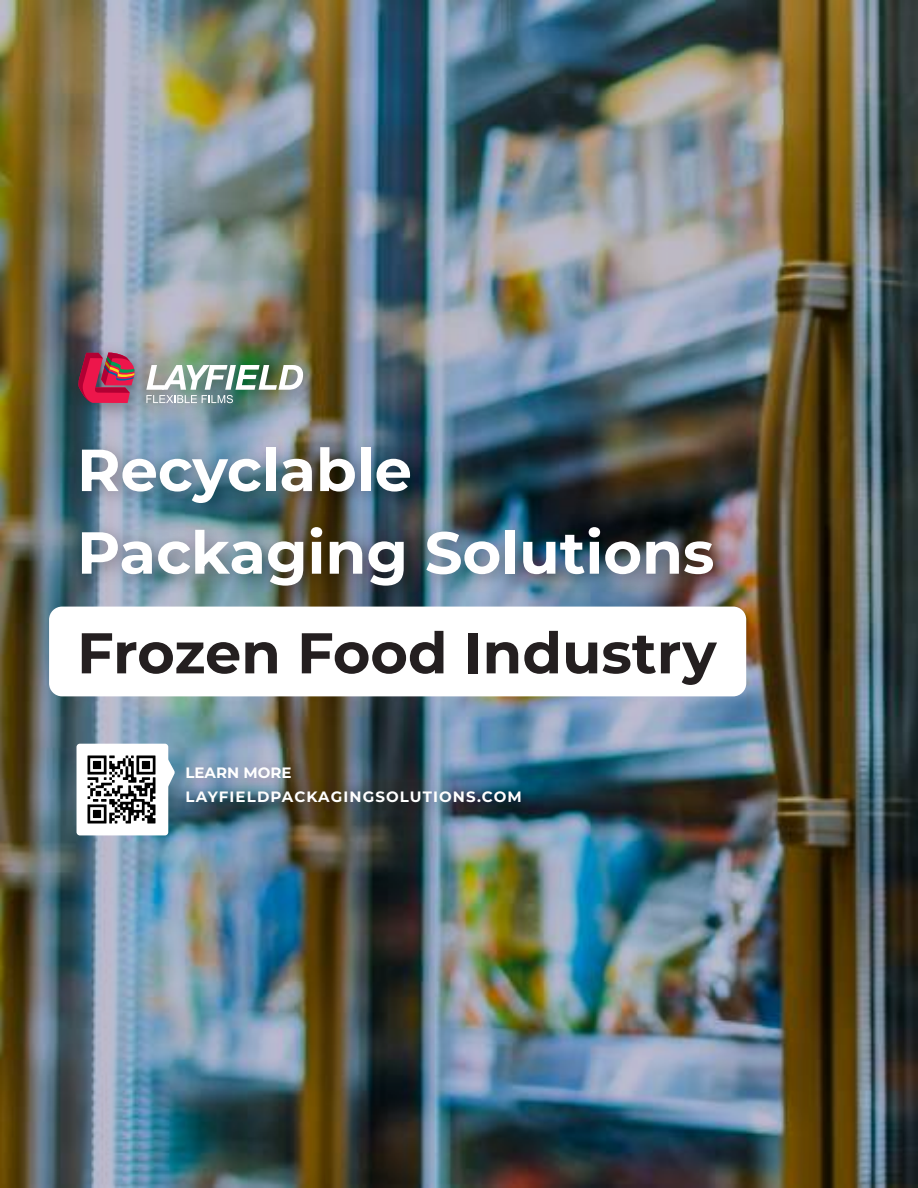
<style>
.page{position:relative;width:918px;height:1188px;background:#fff}
.page>*{position:absolute;margin:0;border:0;box-sizing:border-box;transform-origin:0 0}
.t1{font:700 59.25px/82.7px "Montserrat";color:#fff}
.t2{font:700 57.3px "Montserrat";color:#241f20}
.t3{font:700 15px "Montserrat";letter-spacing:.075em;color:#fff}
.t4{font:700 15px "Montserrat";color:#fff}
</style>
<div class="page">
<img style="left:0;top:0;width:918px;height:1188px">
<img style="left:58px;top:422px;width:683px;height:277px">
<img style="left:60px;top:334px;width:270px;height:96px">
<img style="left:146px;top:365px;width:157px;height:38px">
<svg style="left:78px;top:353px;width:57px;height:50px;background:#b33051"></svg>
<div style="left:49px;top:607px;width:697px;height:89px;background:#fff;border-radius:13px"></div>
<img style="left:175px;top:771px;width:375px;height:62px">
<svg style="left:77px;top:744px;width:98px;height:91px"></svg>
<img style="left:80px;top:748px;width:84px;height:84px">
<img style="left:167px;top:746px;width:151px;height:63px">
<h1 class="t1" style="left:77px;top:427px;width:639px">Recyclable<br>Packaging Solutions</h1>
<h2 class="t2" style="left:77px;top:615px;width:641px">Frozen Food Industry</h2>
<p class="t4" style="left:186px;top:762px;width:108px">LEARN MORE</p>
<p class="t3" style="left:186px;top:787px;width:338px">LAYFIELDPACKAGINGSOLUTIONS.COM</p>
</div>
